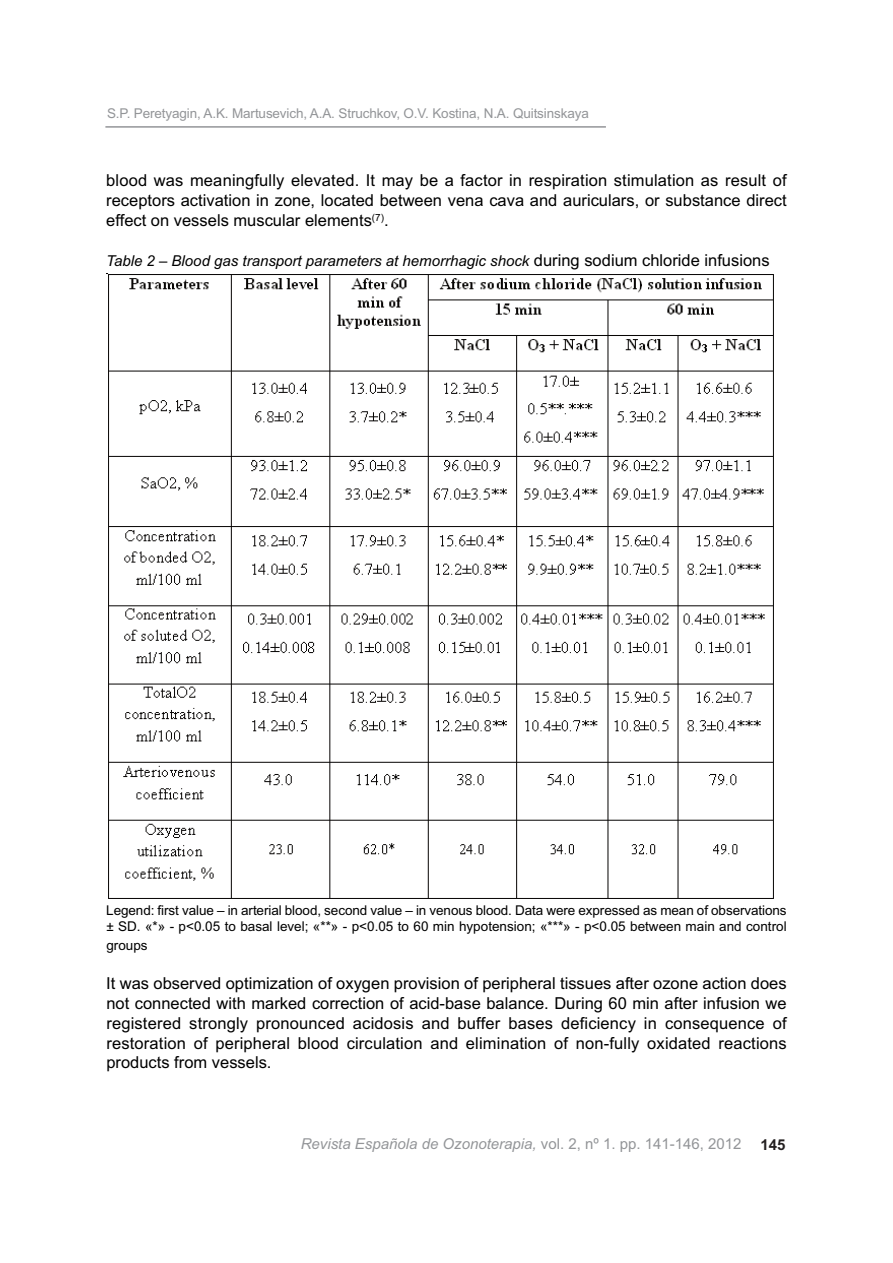
<style>
.page{position:relative;width:893px;height:1263px;background:#fff}
.page>*{position:absolute;margin:0;border:0;box-sizing:border-box;transform-origin:0 0}
.t1{font:16.5px/19.8px "Arial";color:#000;text-align:justify}
.t2{font:italic 15px "Arial";color:#000}
.t3{font:italic 15px "Arial";color:#939598}
.t4{font:700 15px "Arial";color:#231f20}
.t5{font:13.5px/16.2px "Arial";letter-spacing:-.005em;color:#000}
.t6{font:13.5px "Arial";letter-spacing:-.01em;color:#939598}
.s1{font-style:normal;font-size:16.5px}
.s2{font-style:normal}
</style>
<div class="page">
<img style="left:106px;top:273px;width:668px;height:626px">
<hr style="left:105px;top:126px;width:501px;height:2px;background:#939598">
<p class="t6" style="left:107px;top:105px;width:483px">S.P. Peretyagin, A.K. Martusevich, A.A. Struchkov, O.V. Kostina, N.A. Quitsinskaya</p>
<p class="t1" style="left:106px;top:171px;width:682px">blood was meaningfully elevated. It may be a factor in respiration stimulation as result of receptors activation in zone, located between vena cava and auriculars, or substance direct effect on vessels muscular elements<sup>(7)</sup>.</p>
<p class="t2" style="left:106px;top:252px;width:665px">Table 2 – Blood gas transport parameters at hemorrhagic shock <span class="s1">during sodium chloride infusions</span></p>
<p class="t5" style="left:106px;top:902px;width:682px">Legend: first value – in arterial blood, second value – in venous blood. Data were expressed as mean of observations ± SD. «*» - p&lt;0.05 to basal level; «**» - p&lt;0.05 to 60 min hypotension; «***» - p&lt;0.05 between main and control</p>
<p class="t5" style="left:106px;top:937px;width:43px">groups</p>
<p class="t1" style="left:106px;top:974px;width:682px">It was observed optimization of oxygen provision of peripheral tissues after ozone action does not connected with marked correction of acid-base balance. During 60 min after infusion we registered strongly pronounced acidosis and buffer bases deficiency in consequence of restoration of peripheral blood circulation and elimination of non-fully oxidated reactions products from vessels.</p>
<p class="t3" style="left:301px;top:1135px;width:442px">Revista Española de Ozonoterapia, <span class="s2">vol. 2, nº 1. pp. 141-146, 2012</span></p>
<p class="t4" style="left:760px;top:1136px;width:27px">145</p>
</div>
